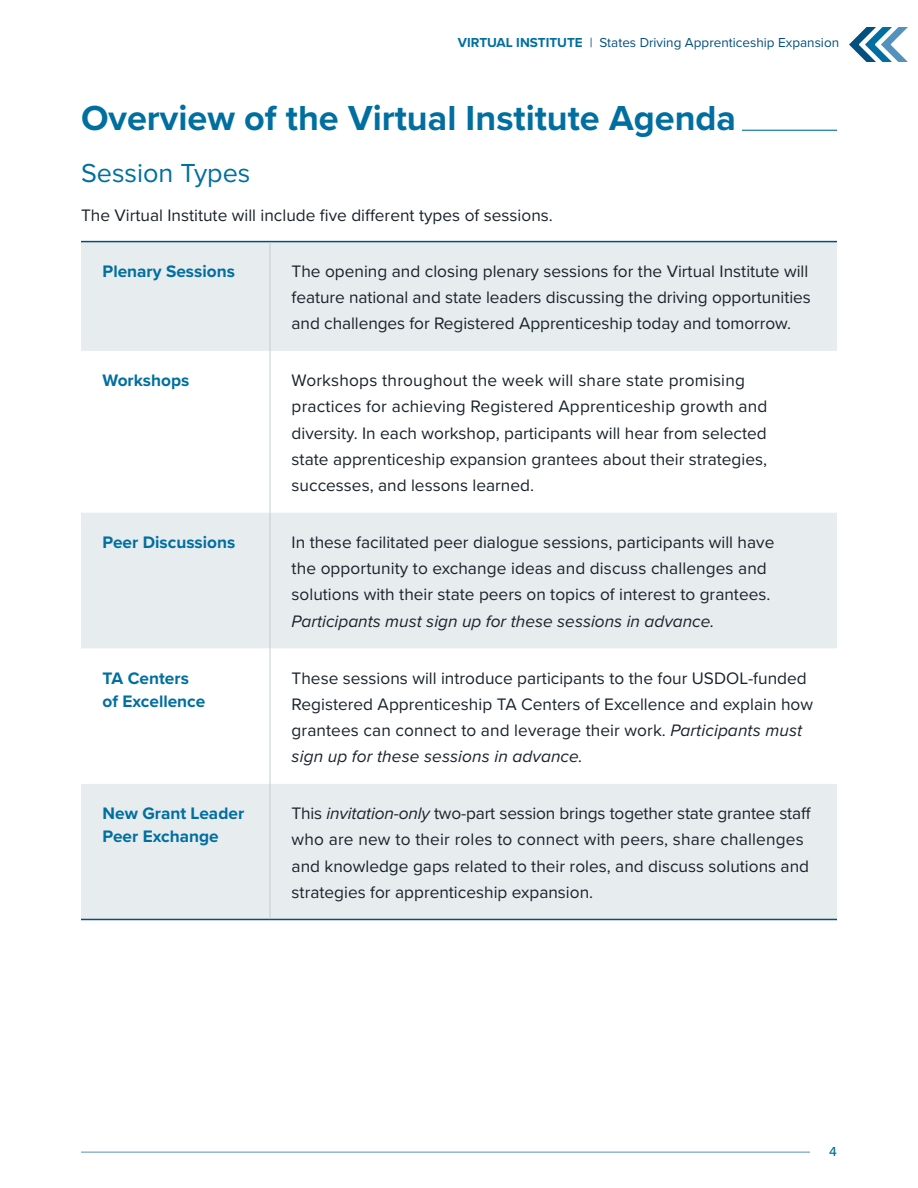
<style>
.page{position:relative;width:918px;height:1188px;background:#fff}
.page>*{position:absolute;margin:0;border:0;box-sizing:border-box;transform-origin:0 0}
.t1{font:700 36px "Proxima Nova";color:#006fa0}
.t2{font:27px "Proxima Nova";color:#006fa0}
.t3{font:17.25px/26.2px "Proxima Nova";color:#1a232c}
.t4{font:700 17.25px/23.2px "Proxima Nova";color:#006fa0}
.t5{font:13.5px "Proxima Nova";color:#034f7e}
.t6{font:500 13.5px "Proxima Nova";color:#006fa0}
.s1{font-weight:700;color:#006fa0}
.s2{font-style:italic}
</style>
<div class="page">
<svg style="left:849px;top:28px;width:58px;height:34px"></svg>
<hr style="left:81px;top:1152px;width:729px;height:1px;background:#5292bd">
<hr style="left:742px;top:130px;width:95px;height:1px;background:#006fa0">
<svg style="left:81px;top:242px;width:756px;height:677px;fill:#e7ecef"></svg>
<hr style="left:81px;top:241px;width:189px;height:1px;background:#034f7e">
<hr style="left:270px;top:241px;width:567px;height:1px;background:#034f7e">
<hr style="left:81px;top:919px;width:189px;height:1px;background:#034f7e">
<hr style="left:270px;top:919px;width:567px;height:1px;background:#034f7e">
<hr style="left:270px;top:242px;width:1px;height:109px;background:#c5ced3">
<hr style="left:270px;top:351px;width:1px;height:162px;background:#c5ced3">
<hr style="left:270px;top:513px;width:1px;height:135px;background:#c5ced3">
<hr style="left:270px;top:648px;width:1px;height:136px;background:#c5ced3">
<hr style="left:270px;top:784px;width:1px;height:135px;background:#c5ced3">
<p class="t5" style="left:458px;top:33px;width:383px"><span class="s1">VIRTUAL INSTITUTE</span> | States Driving Apprenticeship Expansion</p>
<h2 class="t1" style="left:81px;top:91px;width:657px">Overview of the Virtual Institute Agenda</h2>
<h3 class="t2" style="left:81px;top:153px;width:171px">Session Types</h3>
<p class="t3" style="left:81px;top:202px;width:473px">The Virtual Institute will include five different types of sessions.</p>
<h4 class="t4" style="left:103px;top:259px;width:134px">Plenary Sessions</h4>
<p class="t3" style="left:292px;top:257px;width:521px">The opening and closing plenary sessions for the Virtual Institute will feature national and state leaders discussing the driving opportunities and challenges for Registered Apprenticeship today and tomorrow.</p>
<h4 class="t4" style="left:103px;top:368px;width:88px">Workshops</h4>
<p class="t3" style="left:292px;top:367px;width:477px">Workshops throughout the week will share state promising practices for achieving Registered Apprenticeship growth and diversity. In each workshop, participants will hear from selected state apprenticeship expansion grantees about their strategies, successes, and lessons learned.</p>
<h4 class="t4" style="left:103px;top:530px;width:134px">Peer Discussions</h4>
<p class="t3" style="left:292px;top:528px;width:484px">In these facilitated peer dialogue sessions, participants will have the opportunity to exchange ideas and discuss challenges and solutions with their state peers on topics of interest to grantees.<br><span class="s2">Participants must sign up for these sessions in advance.</span></p>
<h4 class="t4" style="left:103px;top:666px;width:104px">TA Centers of Excellence</h4>
<p class="t3" style="left:292px;top:664px;width:523px">These sessions will introduce participants to the four USDOL-funded Registered Apprenticeship TA Centers of Excellence and explain how grantees can connect to and leverage their work. <span class="s2">Participants must sign up for these sessions in advance.</span></p>
<h4 class="t4" style="left:103px;top:801px;width:143px">New Grant Leader<br>Peer Exchange</h4>
<p class="t3" style="left:292px;top:800px;width:520px">This <span class="s2">invitation-only</span> two-part session brings together state grantee staff who are new to their roles to connect with peers, share challenges and knowledge gaps related to their roles, and discuss solutions and strategies for apprenticeship expansion.</p>
<p class="t6" style="left:829px;top:1141px;width:9px">4</p>
</div>
